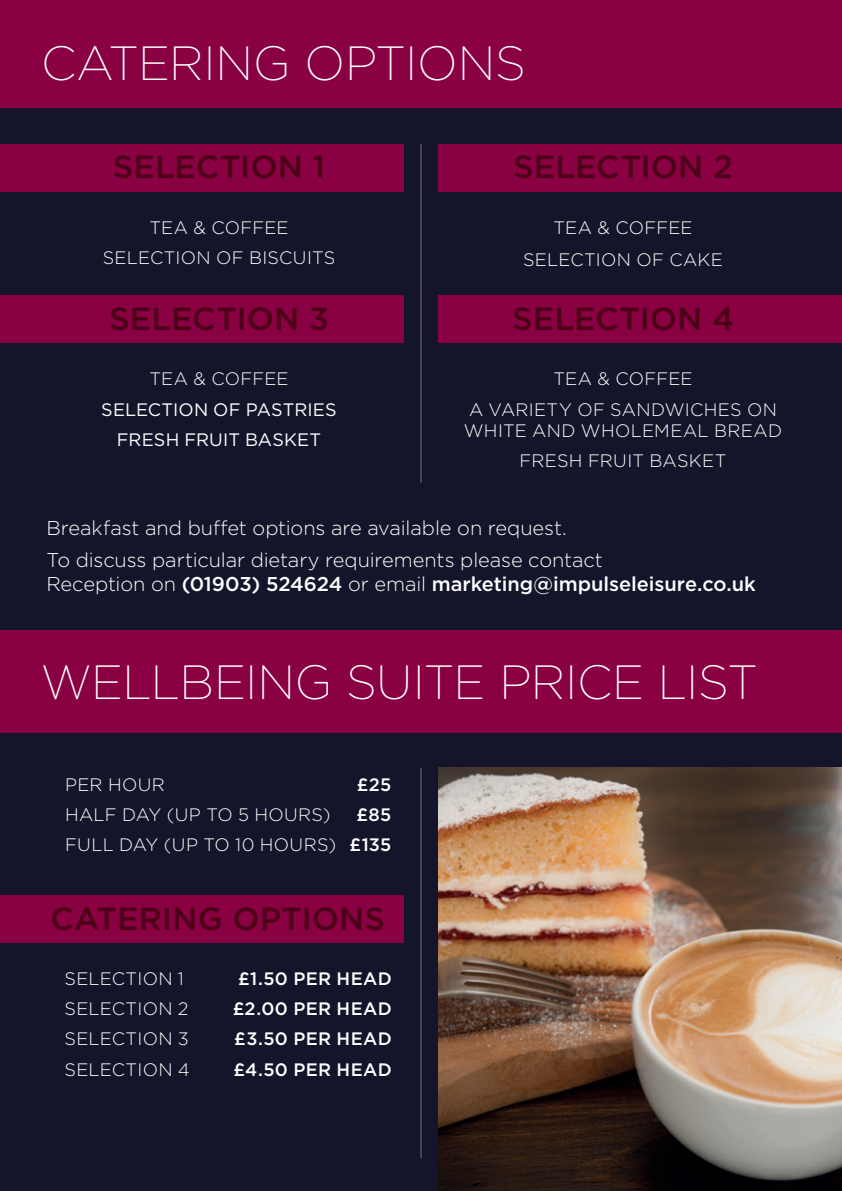
<style>
.page{position:relative;width:842px;height:1191px;background:#14152b}
.page>*{position:absolute;margin:0;border:0;box-sizing:border-box;transform-origin:0 0}
.t1{font:200 48px "Gotham";letter-spacing:-.005em;color:#fff}
.t2{font:500 32px "Gotham";letter-spacing:.005em;color:#4b0017}
.t3{font:300 20px/32.4px "Gotham";letter-spacing:-.005em;color:#fff}
.t4{font:500 20px "Gotham";letter-spacing:-.005em;color:#fff}
.t5{font:300 18px/30px "Gotham";letter-spacing:.015em;color:#fff;text-align:center}
.t6{font:500 18px "Gotham";letter-spacing:.025em;color:#fff}
.t7{font:18px/30px "Gotham";letter-spacing:.01em;color:#fff;text-align:center}
.s1{font-weight:300}
.s2{font-weight:500}
</style>
<div class="page">
<div style="left:0;top:0;width:842px;height:108px;background:#890142"></div>
<div style="left:0;top:630px;width:842px;height:102px;background:#890142"></div>
<div style="left:0;top:144px;width:404px;height:47px;background:#890142"></div>
<div style="left:0;top:295px;width:404px;height:48px;background:#890142"></div>
<div style="left:438px;top:144px;width:404px;height:47px;background:#890142"></div>
<div style="left:438px;top:295px;width:404px;height:48px;background:#890142"></div>
<hr style="left:420px;top:144px;width:2px;height:338px;background:#41465a">
<div style="left:0;top:895px;width:404px;height:48px;background:#890142"></div>
<hr style="left:420px;top:768px;width:2px;height:390px;background:#41465a">
<img style="left:438px;top:768px;width:404px;height:423px">
<h1 class="t1" style="left:41px;top:33px;width:486px">CATERING OPTIONS</h1>
<h2 class="t2" style="left:113px;top:146px;width:214px">SELECTION 1</h2>
<h2 class="t2" style="left:513px;top:146px;width:221px">SELECTION 2</h2>
<p class="t5" style="left:103px;top:212px;width:234px">TEA &amp; COFFEE<br>SELECTION OF BISCUITS</p>
<p class="t5" style="left:523px;top:211px;width:201px;line-height:32.6px">TEA &amp; COFFEE<br>SELECTION OF CAKE</p>
<h2 class="t2" style="left:109px;top:297px;width:221px">SELECTION 3</h2>
<h2 class="t2" style="left:512px;top:297px;width:223px">SELECTION 4</h2>
<p class="t5" style="left:149px;top:363px;width:141px">TEA &amp; COFFEE</p>
<p class="t7" style="left:101px;top:394px;width:237px">SELECTION OF PASTRIES<br>FRESH FRUIT BASKET</p>
<p class="t5" style="left:469px;top:363px;width:309px">TEA &amp; COFFEE<br>A VARIETY OF SANDWICHES ON</p>
<p class="t5" style="left:464px;top:415px;width:320px">WHITE AND WHOLEMEAL BREAD<br>FRESH FRUIT BASKET</p>
<p class="t3" style="left:46px;top:511px;width:558px">Breakfast and buffet options are available on request.<br>To discuss particular dietary requirements please contact</p>
<p class="t4" style="left:46px;top:571px;width:711px"><span class="s1">Reception on</span> (01903) 524624 <span class="s1">or email</span> marketing@impulseleisure.co.uk</p>
<h1 class="t1" style="left:41px;top:652px;width:718px">WELLBEING SUITE PRICE LIST</h1>
<p class="t5" style="left:65px;top:769px;width:101px">PER HOUR</p>
<p class="t6" style="left:357px;top:773px;width:36px">£25</p>
<p class="t5" style="left:65px;top:799px;width:267px">HALF DAY (UP TO 5 HOURS)</p>
<p class="t5" style="left:65px;top:799px;width:328px;text-align:right"><span class="s2">£85<br></span>FULL DAY (UP TO 10 HOURS) <span class="s2">£135</span></p>
<h2 class="t2" style="left:50px;top:897px;width:336px">CATERING OPTIONS</h2>
<p class="t5" style="left:65px;top:963px;width:121px">SELECTION 1</p>
<p class="t6" style="left:238px;top:967px;width:155px">£1.50 PER HEAD</p>
<p class="t5" style="left:65px;top:993px;width:125px">SELECTION 2</p>
<p class="t6" style="left:233px;top:997px;width:161px">£2.00 PER HEAD</p>
<p class="t5" style="left:65px;top:1023px;width:126px">SELECTION 3</p>
<p class="t6" style="left:234px;top:1027px;width:159px">£3.50 PER HEAD</p>
<p class="t5" style="left:65px;top:1053px;width:127px">SELECTION 4</p>
<p class="t6" style="left:234px;top:1057px;width:160px">£4.50 PER HEAD</p>
</div>
